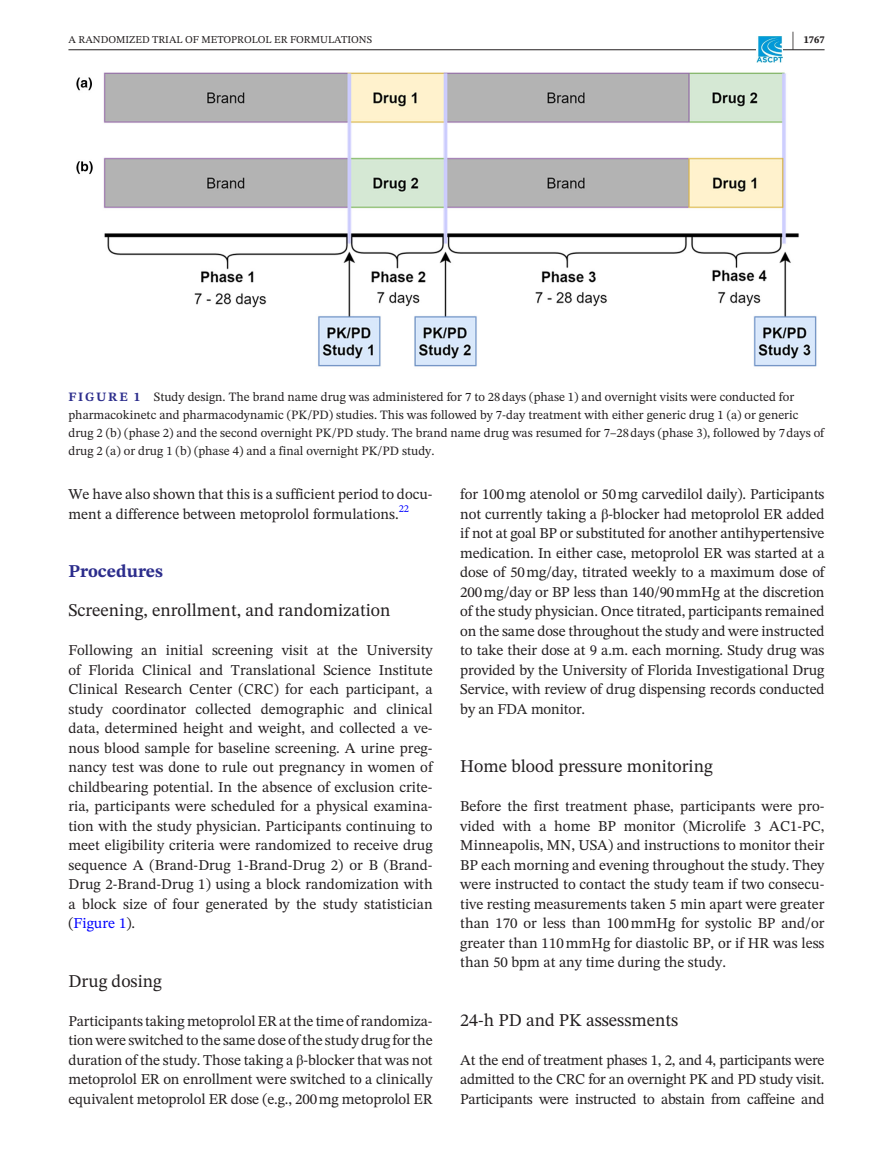
<style>
.page{position:relative;width:893px;height:1174px;background:#fff}
.page>*{position:absolute;margin:0;border:0;box-sizing:border-box;transform-origin:0 0}
.t1{font:700 21px "STIX Two Text";color:#231f20;scale:.42 1}
.t2{font:18px "STIX Two Text";color:#231f20}
.t3{font:700 18px "STIX Two Text";color:#2c2d8c}
.t4{font:15px/19.5px "STIX Two Text";color:#231f20;text-align:justify}
.t5{font:12.75px/18px "STIX Two Text";color:#231f20}
.t6{font:10.5px "STIX Two Text";color:#231f20}
.t7{font:700 10.5px "STIX Two Text";color:#231f20}
.t8{font:10.5px "STIX Two Text";color:#00f}
.s1{font-weight:700;color:#2c2d8c}
.s2{color:#00f}
.s3{font-family:"STIX"}
</style>
<div class="page">
<hr style="left:68px;top:49px;width:756px;height:1px;background:#231f20">
<img style="left:757px;top:37px;width:25px;height:25px">
<img style="left:76px;top:72px;width:741px;height:295px">
<h1 class="t1" style="left:792px;top:24px;width:8px">|</h1>
<p class="t6" style="left:68px;top:32px;width:305px">A RANDOMIZED TRIAL OF METOPROLOL ER FORMULATIONS</p>
<p class="t7" style="left:804px;top:32px;width:22px">1767</p>
<p class="t5" style="left:68px;top:387px;width:757px"><span class="s1">FIGURE 1</span> Study design. The brand name drug was administered for 7 to 28days (phase 1) and overnight visits were conducted for pharmacokinetc and pharmacodynamic (PK/PD) studies. This was followed by 7-day treatment with either generic drug 1 (a) or generic drug 2 (b) (phase 2) and the second overnight PK/PD study. The brand name drug was resumed for 7–28days (phase 3), followed by 7days of drug 2 (a) or drug 1 (b) (phase 4) and a final overnight PK/PD study.</p>
<p class="t4" style="left:68px;top:484px;width:366px">We have also shown that this is a sufficient period to docu&shy;ment a difference between metoprolol formulations.</p>
<p class="t8" style="left:399px;top:501px;width:12px">22</p>
<p class="t3" style="left:68px;top:558px;width:96px">Procedures</p>
<p class="t2" style="left:68px;top:597px;width:324px">Screening, enrollment, and randomization</p>
<p class="t4" style="left:68px;top:640px;width:366px">Following an initial screening visit at the University of Florida Clinical and Translational Science Institute Clinical Research Center (CRC) for each participant, a study coordinator collected demographic and clinical data, determined height and weight, and collected a ve&shy;nous blood sample for baseline screening. A urine preg&shy;nancy test was done to rule out pregnancy in women of childbearing potential. In the absence of exclusion crite&shy;ria, participants were scheduled for a physical examina&shy;tion with the study physician. Participants continuing to meet eligibility criteria were randomized to receive drug sequence A (Brand-Drug 1-Brand-Drug 2) or B (Brand-Drug 2-Brand-Drug 1) using a block randomization with a block size of four generated by the study statistician (<span class="s2">Figure 1</span>).</p>
<p class="t2" style="left:68px;top:968px;width:95px">Drug dosing</p>
<p class="t4" style="left:68px;top:1011px;width:366px">Participants taking metoprolol ER at the time of randomiza&shy;tion were switched to the same dose of the study drug for the duration of the study. Those taking a <span class="s3">β</span>-blocker that was not metoprolol ER on enrollment were switched to a clinically equivalent metoprolol ER dose (e.g., 200mg metoprolol ER</p>
<p class="t4" style="left:460px;top:484px;width:366px">for 100mg atenolol or 50mg carvedilol daily). Participants not currently taking a <span class="s3">β</span>-blocker had metoprolol ER added if not at goal BP or substituted for another antihypertensive medication. In either case, metoprolol ER was started at a dose of 50mg/day, titrated weekly to a maximum dose of 200mg/day or BP less than 140/90mmHg at the discretion of the study physician. Once titrated, participants remained on the same dose throughout the study and were instructed to take their dose at 9 a.m. each morning. Study drug was provided by the University of Florida Investigational Drug Service, with review of drug dispensing records conducted by an FDA monitor.</p>
<p class="t2" style="left:460px;top:753px;width:254px">Home blood pressure monitoring</p>
<p class="t4" style="left:460px;top:796px;width:366px">Before the first treatment phase, participants were pro&shy;vided with a home BP monitor (Microlife 3 AC1-PC, Minneapolis, MN, USA) and instructions to monitor their BP each morning and evening throughout the study. They were instructed to contact the study team if two consecu&shy;tive resting measurements taken 5 min apart were greater than 170 or less than 100mmHg for systolic BP and/or greater than 110mmHg for diastolic BP, or if HR was less than 50 bpm at any time during the study.</p>
<p class="t2" style="left:460px;top:1007px;width:220px">24-h PD and PK assessments</p>
<p class="t4" style="left:460px;top:1050px;width:366px">At the end of treatment phases 1, 2, and 4, participants were admitted to the CRC for an overnight PK and PD study visit.<br>Participants were instructed to abstain from caffeine and</p>
</div>
